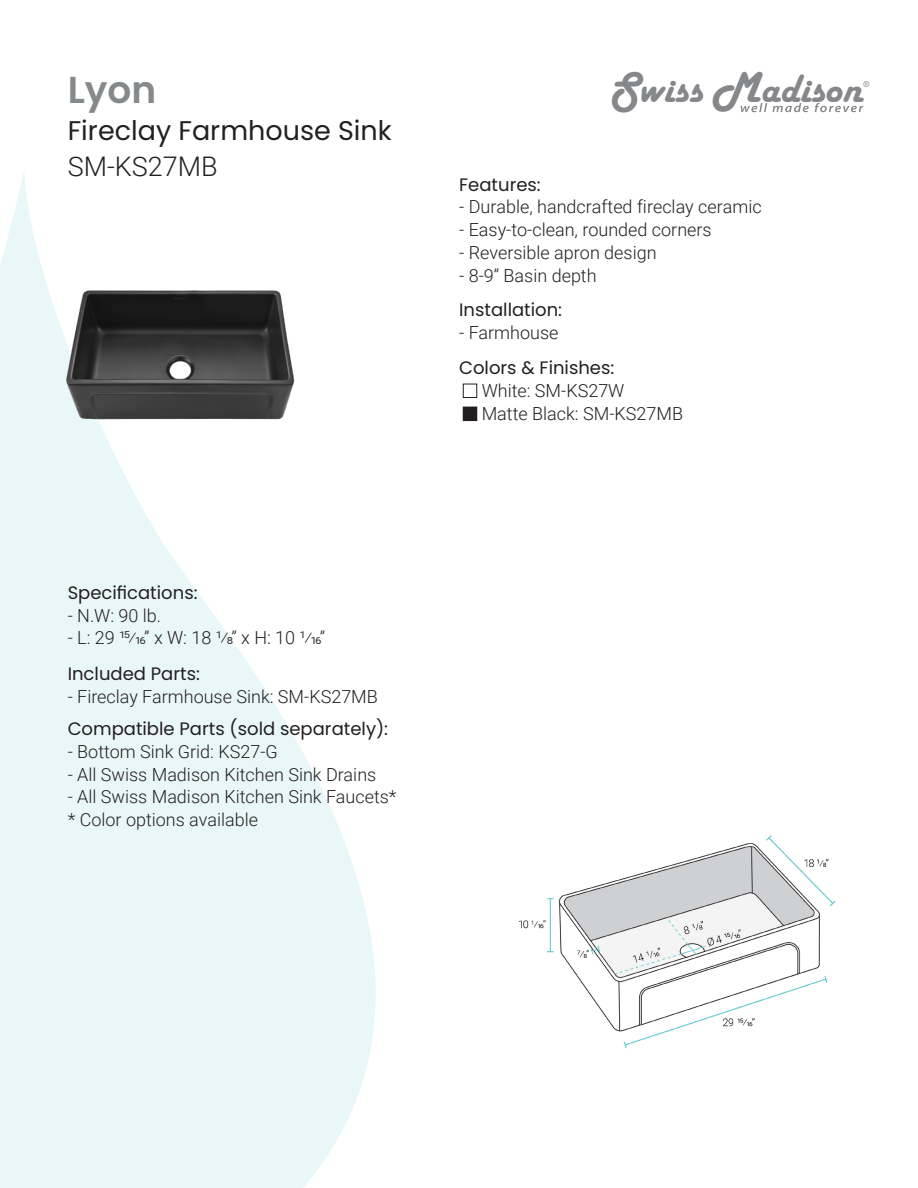
<style>
.page{position:relative;width:918px;height:1188px;background:#fff}
.page>*{position:absolute;margin:0;border:0;box-sizing:border-box;transform-origin:0 0}
.t1{font:41.1px "Harlow Solid";color:#85878a}
.t2{font:600 37.5px "Poppins";color:#85898c}
.t3{font:27px "Poppins";color:#231f20}
.t4{font:300 27px "Roboto";color:#231f20}
.t5{font:300 18px "Roboto";color:#231f20}
.t6{font:18px "Poppins";color:#231f20}
.t7{font:8.1px "Arial";color:#85878a}
.s1{font-size:45px}
</style>
<div class="page">
<svg style="left:0;top:173px;width:376px;height:1015px;fill:#eaf7f8"></svg>
<svg style="left:741px;top:103px;width:122px;height:9px"></svg>
<img style="left:518px;top:835px;width:318px;height:214px">
<div style="left:463px;top:384px;width:14px;height:14px;border:1px solid #231f20"></div>
<img style="left:47px;top:207px;width:264px;height:297px">
<div style="left:463px;top:407px;width:14px;height:14px;background:#231f20"></div>
<p class="t2" style="left:68px;top:68px;width:90px">Lyon</p>
<p class="t3" style="left:68px;top:114px;width:326px">Fireclay Farmhouse Sink</p>
<p class="t4" style="left:68px;top:148px;width:151px">SM-KS27MB</p>
<p class="t1" style="left:610px;top:66px;width:254px"><span class="s1">S</span>wiss <span class="s1">M</span>adison</p>
<p class="t7" style="left:864px;top:79px;width:8px">®</p>
<p class="t6" style="left:459px;top:174px;width:83px">Features:</p>
<p class="t5" style="left:459px;top:194px;width:304px">- Durable, handcrafted fireclay ceramic</p>
<p class="t5" style="left:459px;top:217px;width:254px">- Easy-to-clean, rounded corners</p>
<p class="t5" style="left:459px;top:240px;width:199px">- Reversible apron design</p>
<p class="t5" style="left:459px;top:263px;width:139px">- 8-9” Basin depth</p>
<p class="t6" style="left:459px;top:299px;width:104px">Installation:</p>
<p class="t5" style="left:459px;top:320px;width:101px">- Farmhouse</p>
<p class="t6" style="left:459px;top:358px;width:157px">Colors &amp; Finishes:</p>
<p class="t5" style="left:482px;top:378px;width:144px">White: SM-KS27W</p>
<p class="t5" style="left:482px;top:401px;width:203px">Matte Black: SM-KS27MB</p>
<p class="t6" style="left:68px;top:582px;width:131px">Specifications:</p>
<p class="t5" style="left:68px;top:603px;width:95px">- N.W: 90 lb.</p>
<p class="t5" style="left:68px;top:625px;width:259px">- L: 29 15/16” x W: 18 1/8” x H: 10 1/16”</p>
<p class="t6" style="left:68px;top:663px;width:134px">Included Parts:</p>
<p class="t5" style="left:68px;top:684px;width:312px">- Fireclay Farmhouse Sink: SM-KS27MB</p>
<p class="t6" style="left:68px;top:718px;width:322px">Compatible Parts (sold separately):</p>
<p class="t5" style="left:68px;top:739px;width:212px">- Bottom Sink Grid: KS27-G</p>
<p class="t5" style="left:68px;top:762px;width:310px">- All Swiss Madison Kitchen Sink Drains</p>
<p class="t5" style="left:68px;top:784px;width:330px">- All Swiss Madison Kitchen Sink Faucets*</p>
<p class="t5" style="left:68px;top:807px;width:192px">* Color options available</p>
</div>
